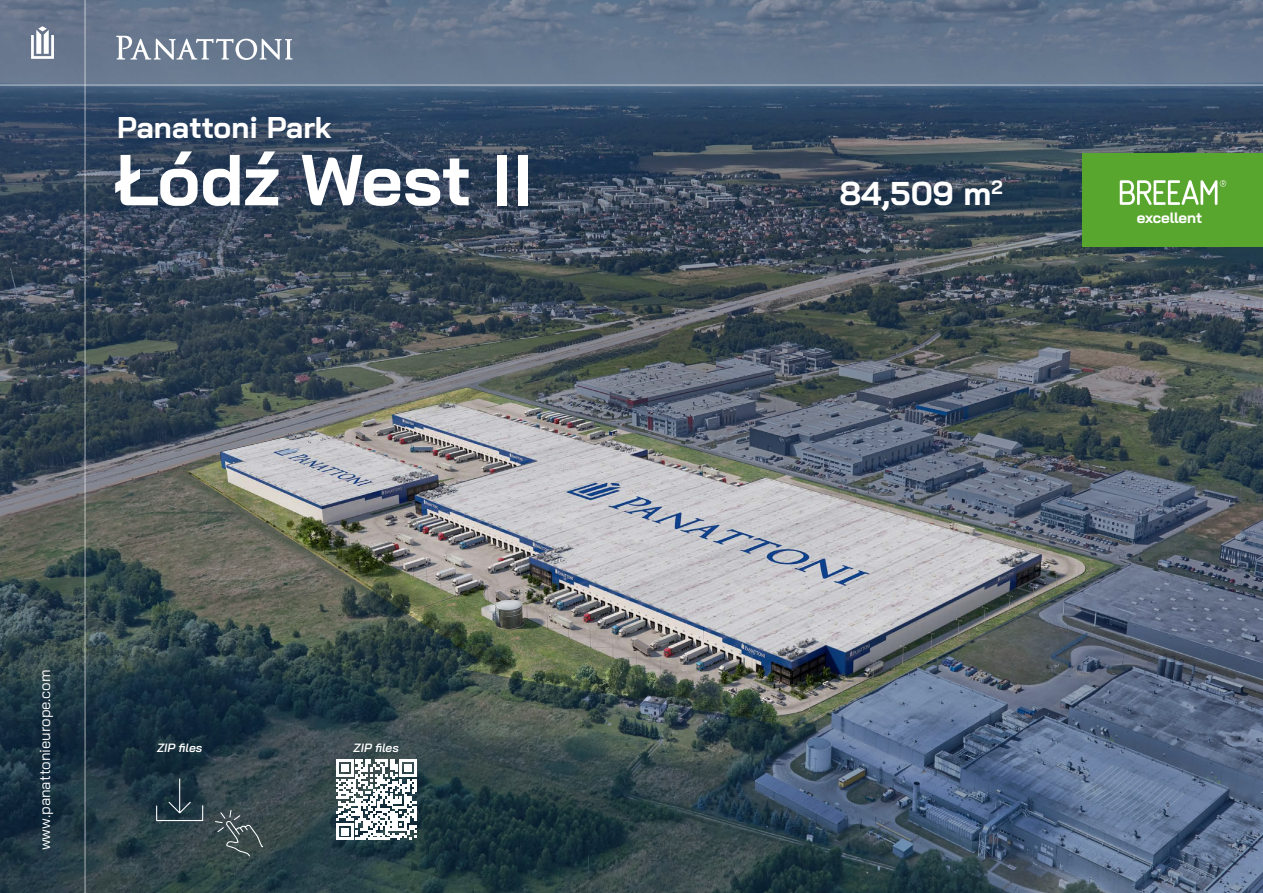
<style>
.page{position:relative;width:1263px;height:893px;background:#fff}
.page>*{position:absolute;margin:0;border:0;box-sizing:border-box;transform-origin:0 0}
.t1{font:700 72px "Bai Jamjuree";color:#fff}
.t2{font:700 33px "Bai Jamjuree";color:#fff}
.t3{font:700 30px "Bai Jamjuree";color:#fff}
.t4{font:15px "Bai Jamjuree";color:#fff}
.t5{font:700 15px "Bai Jamjuree";color:#fff}
.t6{font:italic 600 12px "Bai Jamjuree";color:#fff}
</style>
<div class="page">
<img style="left:0;top:0;width:1263px;height:893px">
<img style="left:186px;top:388px;width:929px;height:340px">
<svg style="left:336px;top:759px;width:81px;height:81px"></svg>
<svg style="left:156px;top:777px;width:48px;height:45px;background:#2c414c"></svg>
<svg style="left:214px;top:809px;width:49px;height:48px;background:#485658"></svg>
<svg style="left:116px;top:36px;width:177px;height:24px"></svg>
<div style="left:827px;top:167px;width:189px;height:57px;background:#001940;opacity:.5"></div>
<div style="left:93px;top:94px;width:458px;height:135px;background:#001940;opacity:.5"></div>
<svg style="left:31px;top:26px;width:23px;height:33px"></svg>
<hr style="left:85px;top:0;width:1px;height:893px;background:#fff">
<hr style="left:0;top:85px;width:1263px;height:1px;background:#fff">
<div style="left:1082px;top:153px;width:181px;height:94px;background:#59a62f"></div>
<svg style="left:1120px;top:180px;width:106px;height:25px"></svg>
<h3 class="t3" style="left:117px;top:110px;width:216px">Panattoni Park</h3>
<h1 class="t1" style="left:115px;top:138px;width:420px">Łódź West II</h1>
<p class="t4" style="left:32px;top:850px;width:182px;rotate:-90deg">www.panattonieurope.com</p>
<p class="t6" style="left:157px;top:741px;width:47px">ZIP files</p>
<p class="t6" style="left:354px;top:741px;width:47px">ZIP files</p>
<h2 class="t2" style="left:840px;top:175px;width:164px">84,509 m<sup>2</sup></h2>
<p class="t5" style="left:1137px;top:209px;width:67px">excellent</p>
</div>
